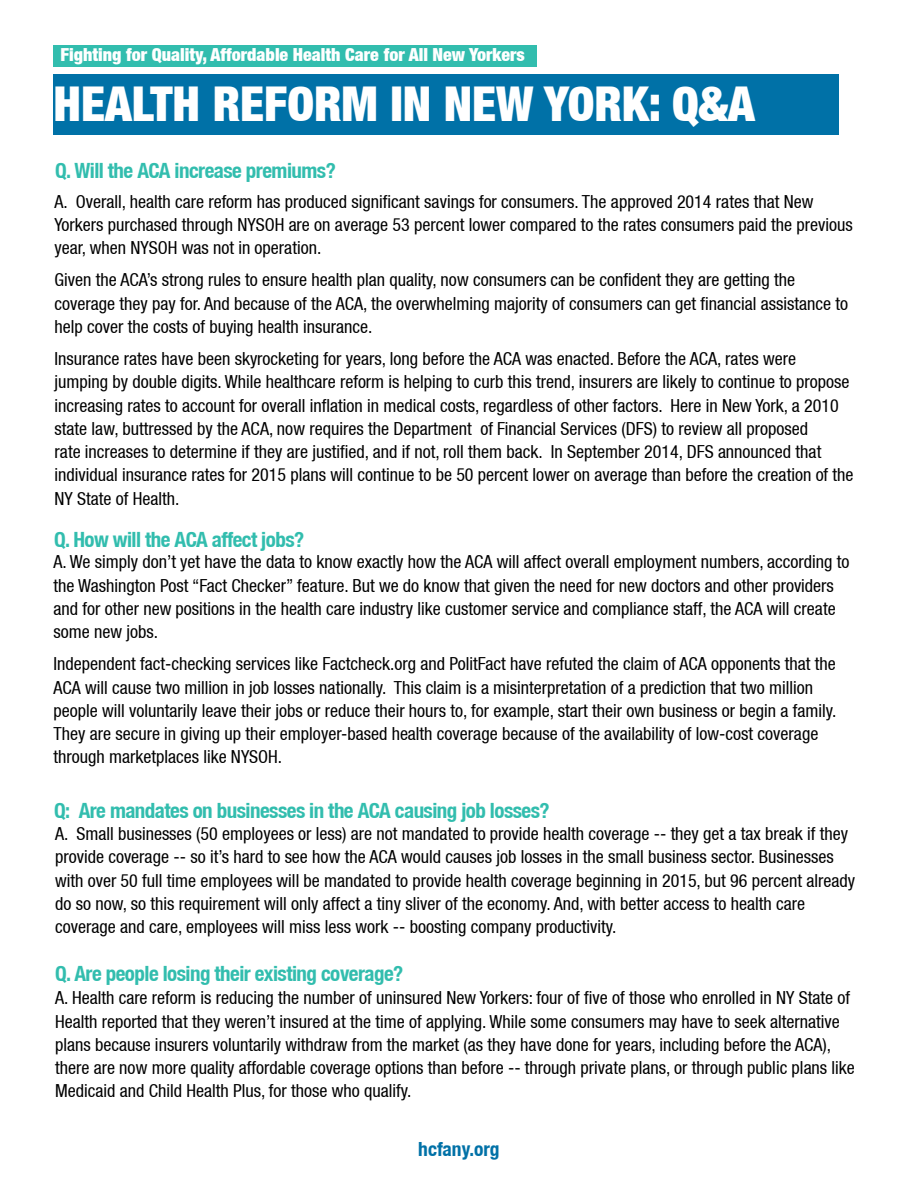
<style>
.page{position:relative;width:918px;height:1188px;background:#fff}
.page>*{position:absolute;margin:0;border:0;box-sizing:border-box;transform-origin:0 0}
.t1{font:900 condensed 48px "Helvetica Neue LT";color:#fff}
.t2{font:700 condensed 21px "Helvetica Neue LT";letter-spacing:-.025em;color:#32bdae}
.helv_cond_12_14_4{font:700 condensed 19.5px "Helvetica Neue LT";color:#0071a7}
.helv_cond_12_14_4-2{font:condensed 18px/23.2px "Helvetica Neue LT";color:#000}
.t3{font:900 condensed 18px "Helvetica Neue LT";color:#fff}
</style>
<div class="page">
<div style="left:54px;top:45px;width:483px;height:22px;background:#32bdae"></div>
<div style="left:54px;top:74px;width:785px;height:61px;background:#0071a7"></div>
<p class="t3" style="left:60px;top:44px;width:466px">Fighting for Quality, Affordable Health Care for All New Yorkers</p>
<p class="t1" style="left:54px;top:74px;width:703px">HEALTH REFORM IN NEW YORK: Q&amp;A</p>
<p class="t2" style="left:55px;top:157px;width:282px">Q. Will the ACA increase premiums?</p>
<p class="helv_cond_12_14_4-2" style="left:55px;top:190px;width:800px">A. Overall, health care reform has produced significant savings for consumers. The approved 2014 rates that New<br>Yorkers purchased through NYSOH are on average 53 percent lower compared to the rates consumers paid the previous year, when NYSOH was not in operation.</p>
<p class="helv_cond_12_14_4-2" style="left:55px;top:268px;width:795px">Given the ACA’s strong rules to ensure health plan quality, now consumers can be confident they are getting the coverage they pay for. And because of the ACA, the overwhelming majority of consumers can get financial assistance to help cover the costs of buying health insurance.</p>
<p class="helv_cond_12_14_4-2" style="left:55px;top:347px;width:801px">Insurance rates have been skyrocketing for years, long before the ACA was enacted. Before the ACA, rates were jumping by double digits. While healthcare reform is helping to curb this trend, insurers are likely to continue to propose increasing rates to account for overall inflation in medical costs, regardless of other factors. Here in New York, a 2010 state law, buttressed by the ACA, now requires the Department of Financial Services (DFS) to review all proposed<br>rate increases to determine if they are justified, and if not, roll them back. In September 2014, DFS announced that individual insurance rates for 2015 plans will continue to be 50 percent lower on average than before the creation of the NY State of Health.</p>
<p class="t2" style="left:54px;top:526px;width:252px">Q. How will the ACA affect jobs?</p>
<p class="helv_cond_12_14_4-2" style="left:53px;top:550px;width:798px">A. We simply don’t yet have the data to know exactly how the ACA will affect overall employment numbers, according to the Washington Post “Fact Checker” feature. But we do know that given the need for new doctors and other providers and for other new positions in the health care industry like customer service and compliance staff, the ACA will create some new jobs.</p>
<p class="helv_cond_12_14_4-2" style="left:53px;top:652px;width:784px">Independent fact-checking services like Factcheck.org and PolitFact have refuted the claim of ACA opponents that the ACA will cause two million in job losses nationally. This claim is a misinterpretation of a prediction that two million people will voluntarily leave their jobs or reduce their hours to, for example, start their own business or begin a family.<br>They are secure in giving up their employer-based health coverage because of the availability of low-cost coverage through marketplaces like NYSOH.</p>
<p class="t2" style="left:54px;top:797px;width:497px">Q: Are mandates on businesses in the ACA causing job losses?</p>
<p class="helv_cond_12_14_4-2" style="left:55px;top:822px;width:802px">A. Small businesses (50 employees or less) are not mandated to provide health coverage -- they get a tax break if they provide coverage -- so it’s hard to see how the ACA would causes job losses in the small business sector. Businesses with over 50 full time employees will be mandated to provide health coverage beginning in 2015, but 96 percent already do so now, so this requirement will only affect a tiny sliver of the economy. And, with better access to health care coverage and care, employees will miss less work -- boosting company productivity.</p>
<p class="t2" style="left:55px;top:961px;width:350px">Q. Are people losing their existing coverage?</p>
<p class="helv_cond_12_14_4-2" style="left:55px;top:986px;width:801px">A. Health care reform is reducing the number of uninsured New Yorkers: four of five of those who enrolled in NY State of Health reported that they weren’t insured at the time of applying. While some consumers may have to seek alternative plans because insurers voluntarily withdraw from the market (as they have done for years, including before the ACA), there are now more quality affordable coverage options than before -- through private plans, or through public plans like Medicaid and Child Health Plus, for those who qualify.</p>
<p class="helv_cond_12_14_4" style="left:418px;top:1137px;width:83px">hcfany.org</p>
</div>
